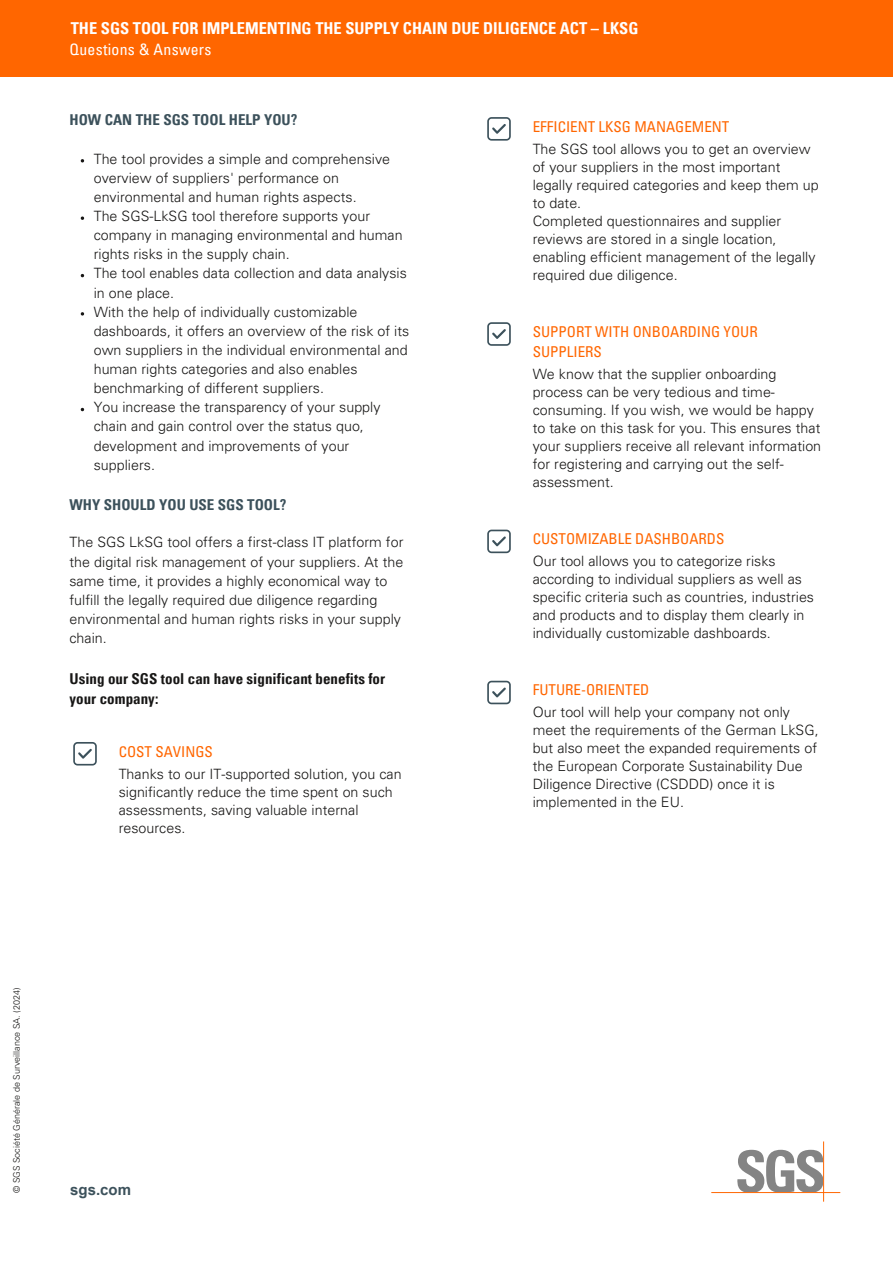
<style>
.page{position:relative;width:893px;height:1264px;background:#fff}
.page>*{position:absolute;margin:0;border:0;box-sizing:border-box;transform-origin:0 0}
.t1{font:700 condensed 16.5px "Univers LT Pro";color:#fff}
.t2{font:condensed 15.75px "Univers LT Pro";letter-spacing:.02em;color:#fff}
.t3{font:condensed 15px/20.2px "Univers LT Pro";color:#f60}
.t4{font:700 condensed 15px/20.2px "Univers LT Pro";letter-spacing:.005em;color:#171615}
.t5{font:700 condensed 15px "Univers LT Pro";letter-spacing:.005em;color:#3c515b}
.t6{font:700 15px "Arial";color:#3c515b}
.t7{font:300 14.25px/18px "Univers LT Pro 45";letter-spacing:.005em;color:#171615}
.t8{font:300 9px "Univers LT Std";color:#171615}
</style>
<div class="page">
<svg style="left:711px;top:1141px;width:129px;height:60px"></svg>
<div style="left:0;top:0;width:892px;height:77px;background:#f60"></div>
<svg style="left:81px;top:216px;width:3px;height:4px"></svg>
<svg style="left:73px;top:742px;width:24px;height:23px"></svg>
<svg style="left:487px;top:680px;width:23px;height:24px"></svg>
<svg style="left:487px;top:117px;width:23px;height:24px"></svg>
<svg style="left:487px;top:322px;width:23px;height:24px"></svg>
<svg style="left:487px;top:529px;width:23px;height:24px"></svg>
<p class="t1" style="left:71px;top:22px;width:569px">THE SGS TOOL FOR IMPLEMENTING THE SUPPLY CHAIN DUE DILIGENCE ACT – LKSG</p>
<h4 class="t2" style="left:69px;top:44px;width:143px">Questions &amp; Answers</h4>
<p class="t5" style="left:69px;top:114px;width:229px">HOW CAN THE SGS TOOL HELP YOU?</p>
<p class="t7" style="left:94px;top:151px;width:317px;line-height:19.2px">The tool provides a simple and comprehensive overview of suppliers' performance on environmental and human rights aspects.<br>The SGS-LkSG tool therefore supports your company in managing environmental and human rights risks in the supply chain.<br>The tool enables data collection and data analysis in one place.<br>With the help of individually customizable dashboards, it offers an overview of the risk of its own suppliers in the individual environmental and human rights categories and also enables benchmarking of different suppliers.<br>You increase the transparency of your supply chain and gain control over the status quo, development and improvements of your suppliers.</p>
<p class="t5" style="left:69px;top:499px;width:218px">WHY SHOULD YOU USE SGS TOOL?</p>
<p class="t7" style="left:69px;top:534px;width:335px;line-height:19.2px">The SGS LkSG tool offers a first-class IT platform for the digital risk management of your suppliers. At the same time, it provides a highly economical way to fulfill the legally required due diligence regarding environmental and human rights risks in your supply chain.</p>
<p class="t4" style="left:69px;top:670px;width:317px">Using our SGS tool can have significant benefits for your company:</p>
<h5 class="t3" style="left:119px;top:743px;width:96px">COST SAVINGS</h5>
<h2 class="t7" style="left:119px;top:766px;width:284px">Thanks to our IT-supported solution, you can significantly reduce the time spent on such assessments, saving valuable internal resources.</h2>
<h2 class="t3" style="left:532px;top:118px;width:198px">EFFICIENT LKSG MANAGEMENT</h2>
<h5 class="t7" style="left:532px;top:141px;width:287px">The SGS tool allows you to get an overview of your suppliers in the most important legally required categories and keep them up to date.<br>Completed questionnaires and supplier reviews are stored in a single location, enabling efficient management of the legally required due diligence.</h5>
<h2 class="t3" style="left:532px;top:323px;width:226px">SUPPORT WITH ONBOARDING YOUR<br>SUPPLIERS</h2>
<h5 class="t7" style="left:532px;top:367px;width:290px">We know that the supplier onboarding process can be very tedious and time&shy;consuming. If you wish, we would be happy to take on this task for you. This ensures that your suppliers receive all relevant information for registering and carrying out the self&shy;assessment.</h5>
<h2 class="t3" style="left:532px;top:530px;width:193px">CUSTOMIZABLE DASHBOARDS</h2>
<h5 class="t7" style="left:532px;top:554px;width:283px">Our tool allows you to categorize risks according to individual suppliers as well as specific criteria such as countries, industries and products and to display them clearly in individually customizable dashboards.</h5>
<h2 class="t3" style="left:532px;top:681px;width:118px">FUTURE-ORIENTED</h2>
<h3 class="t7" style="left:532px;top:705px;width:287px">Our tool will help your company not only meet the requirements of the German LkSG, but also meet the expanded requirements of the European Corporate Sustainability Due Diligence Directive (CSDDD) once it is implemented in the EU.</h3>
<h1 class="t8" style="left:13px;top:1192px;width:207px;rotate:-90deg">© SGS Société Générale de Surveillance SA. (2024)</h1>
<h5 class="t6" style="left:70px;top:1181px;width:62px">sgs.com</h5>
</div>
